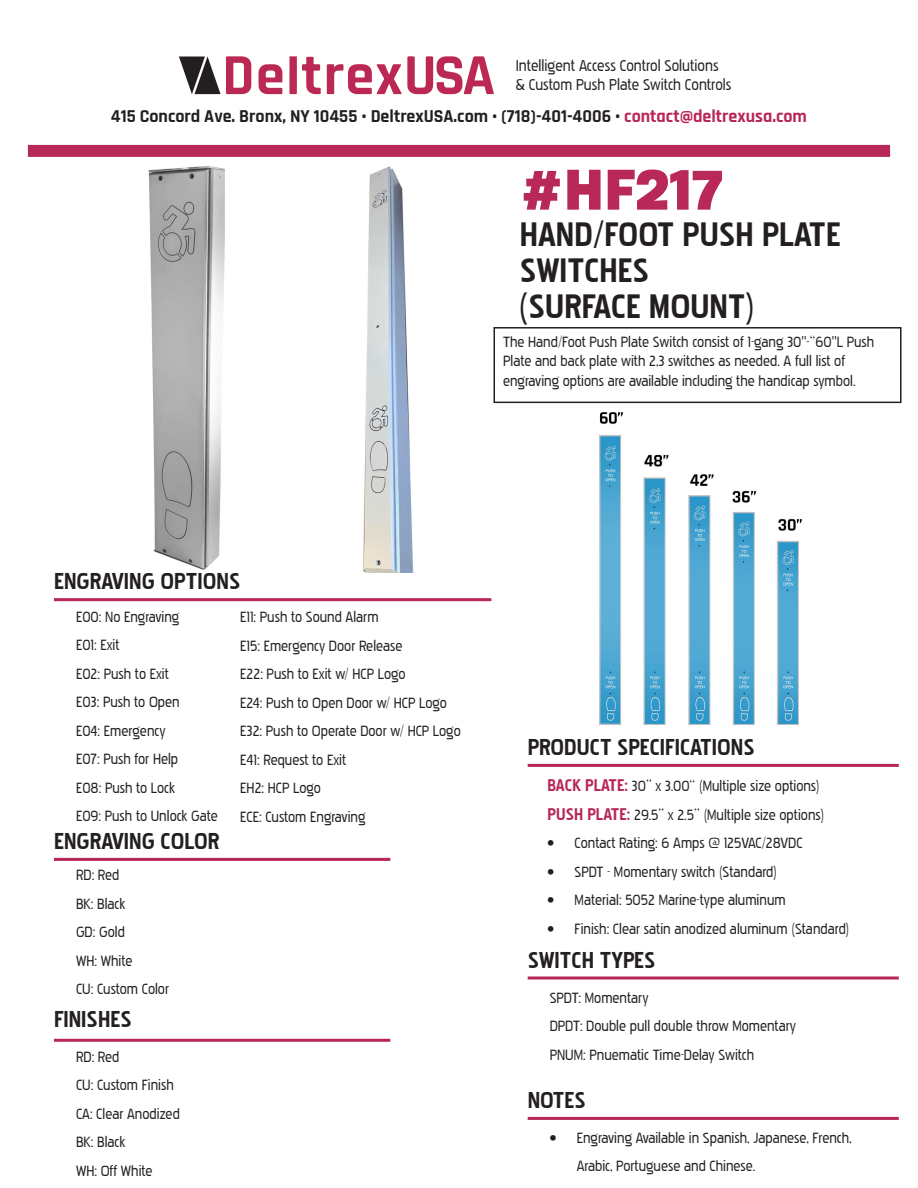
<style>
.page{position:relative;width:918px;height:1188px;background:#fff}
.page>*{position:absolute;margin:0;border:0;box-sizing:border-box;transform-origin:0 0}
.t1{font:900 55.05px "Tofino";color:#b82957}
.t2{font:700 42px/36px "Pakenham";color:#231f20}
.t3{font:700 28.5px "Pakenham";color:#231f20}
.t4{font:700 18px "Rajdhani";color:#231f20}
.t5{font:15.9px/19.4px "Pakenham Rg";color:#231f20}
.t6{font:15px/19.5px "Pakenham Rg";color:#231f20}
.s1{color:#b82657}
.s2{font-family:"Pakenham";font-weight:700;font-size:21px;color:#b82657}
</style>
<div class="page">
<div style="left:28px;top:145px;width:862px;height:12px;background:#b82957"></div>
<svg style="left:258px;top:64px;width:24px;height:30px"></svg>
<svg style="left:179px;top:56px;width:72px;height:38px"></svg>
<svg style="left:327px;top:56px;width:167px;height:38px"></svg>
<svg style="left:289px;top:56px;width:32px;height:38px"></svg>
<img style="left:582px;top:403px;width:235px;height:322px">
<img style="left:363px;top:166px;width:152px;height:407px">
<img style="left:27px;top:148px;width:328px;height:454px">
<hr style="left:54px;top:598px;width:437px;height:3px;background:#b82657">
<svg style="left:528px;top:976px;width:371px;height:4px"></svg>
<div style="left:494px;top:327px;width:408px;height:76px;border:2px solid #231f20"></div>
<hr style="left:54px;top:1039px;width:336px;height:3px;background:#b82657">
<hr style="left:54px;top:858px;width:336px;height:3px;background:#b82657">
<hr style="left:528px;top:764px;width:371px;height:3px;background:#b82657">
<hr style="left:528px;top:1117px;width:371px;height:3px;background:#b82657">
<p class="t5" style="left:516px;top:55px;width:217px">Intelligent Access Control Solutions &amp; Custom Push Plate Switch Controls</p>
<p class="t4" style="left:111px;top:106px;width:698px">415 Concord Ave. Bronx, NY 10455 • DeltrexUSA.com • (718)-401-4006 • <span class="s1">contact@deltrexusa.com</span></p>
<p class="t1" style="left:520px;top:142px;width:204px">#HF217</p>
<p class="t2" style="left:520px;top:217px;width:322px">HAND/FOOT PUSH PLATE<br>SWITCHES</p>
<p class="t2" style="left:520px;top:289px;width:235px">(SURFACE MOUNT)</p>
<p class="t6" style="left:503px;top:332px;width:373px">The Hand/Foot Push Plate Switch consist of 1-gang 30"-“60"L Push<br>Plate and back plate with 2,3 switches as needed. A full list of engraving options are available including the handicap symbol.</p>
<p class="t3" style="left:54px;top:569px;width:188px">ENGRAVING OPTIONS</p>
<p class="t6" style="left:76px;top:607px;width:105px">E00: No Engraving</p>
<p class="t6" style="left:76px;top:636px;width:45px">E01: Exit</p>
<p class="t6" style="left:76px;top:664px;width:94px">E02: Push to Exit</p>
<p class="t6" style="left:76px;top:693px;width:105px">E03: Push to Open</p>
<p class="t6" style="left:76px;top:721px;width:91px">E04: Emergency</p>
<p class="t6" style="left:76px;top:750px;width:104px">E07: Push for Help</p>
<p class="t6" style="left:76px;top:778px;width:101px">E08: Push to Lock</p>
<p class="t6" style="left:76px;top:807px;width:143px">E09: Push to Unlock Gate</p>
<p class="t3" style="left:54px;top:828px;width:167px">ENGRAVING COLOR</p>
<p class="t6" style="left:76px;top:866px;width:45px">RD: Red</p>
<p class="t6" style="left:76px;top:894px;width:51px">BK: Black</p>
<p class="t6" style="left:76px;top:923px;width:50px">GD: Gold</p>
<p class="t6" style="left:76px;top:951px;width:58px">WH: White</p>
<p class="t6" style="left:76px;top:980px;width:95px">CU: Custom Color</p>
<p class="t3" style="left:54px;top:1006px;width:79px">FINISHES</p>
<p class="t6" style="left:76px;top:1047px;width:45px">RD: Red</p>
<p class="t6" style="left:76px;top:1075px;width:99px">CU: Custom Finish</p>
<p class="t6" style="left:76px;top:1104px;width:105px">CA: Clear Anodized</p>
<p class="t6" style="left:76px;top:1132px;width:51px">BK: Black</p>
<p class="t6" style="left:76px;top:1161px;width:78px">WH: Off White</p>
<p class="t6" style="left:240px;top:607px;width:140px">E11: Push to Sound Alarm</p>
<p class="t6" style="left:240px;top:636px;width:164px">E15: Emergency Door Release</p>
<p class="t6" style="left:240px;top:664px;width:167px">E22: Push to Exit w/ HCP Logo</p>
<p class="t6" style="left:240px;top:693px;width:208px">E24: Push to Open Door w/ HCP Logo</p>
<p class="t6" style="left:240px;top:721px;width:222px">E32: Push to Operate Door w/ HCP Logo</p>
<p class="t6" style="left:240px;top:750px;width:107px">E41: Request to Exit</p>
<p class="t6" style="left:240px;top:778px;width:82px">EH2: HCP Logo</p>
<p class="t6" style="left:240px;top:807px;width:127px">ECE: Custom Engraving</p>
<p class="t3" style="left:528px;top:734px;width:229px">PRODUCT SPECIFICATIONS</p>
<p class="t6" style="left:548px;top:776px;width:274px"><span class="s2">BACK PLATE:</span> 30” x 3.00“ (Multiple size options)</p>
<p class="t6" style="left:548px;top:805px;width:278px"><span class="s2">PUSH PLATE:</span> 29.5” x 2.5” (Multiple size options)</p>
<p class="t6" style="left:548px;top:833px;width:257px">• Contact Rating: 6 Amps @ 125VAC/28VDC</p>
<p class="t6" style="left:548px;top:862px;width:231px">• SPDT - Momentary switch (Standard)</p>
<p class="t6" style="left:548px;top:890px;width:240px">• Material: 5052 Marine-type aluminum</p>
<p class="t6" style="left:548px;top:919px;width:303px">• Finish: Clear satin anodized aluminum (Standard)</p>
<p class="t3" style="left:528px;top:948px;width:129px">SWITCH TYPES</p>
<p class="t6" style="left:550px;top:988px;width:100px">SPDT: Momentary</p>
<p class="t6" style="left:550px;top:1016px;width:248px">DPDT: Double pull double throw Momentary</p>
<p class="t6" style="left:550px;top:1045px;width:206px">PNUM: Pnuematic Time-Delay Switch</p>
<p class="t3" style="left:528px;top:1087px;width:60px">NOTES</p>
<p class="t6" style="left:577px;top:1123px;width:277px;line-height:28.5px;text-indent:-27px">• Engraving Available in Spanish, Japanese, French,<br>Arabic, Portuguese and Chinese.</p>
</div>
